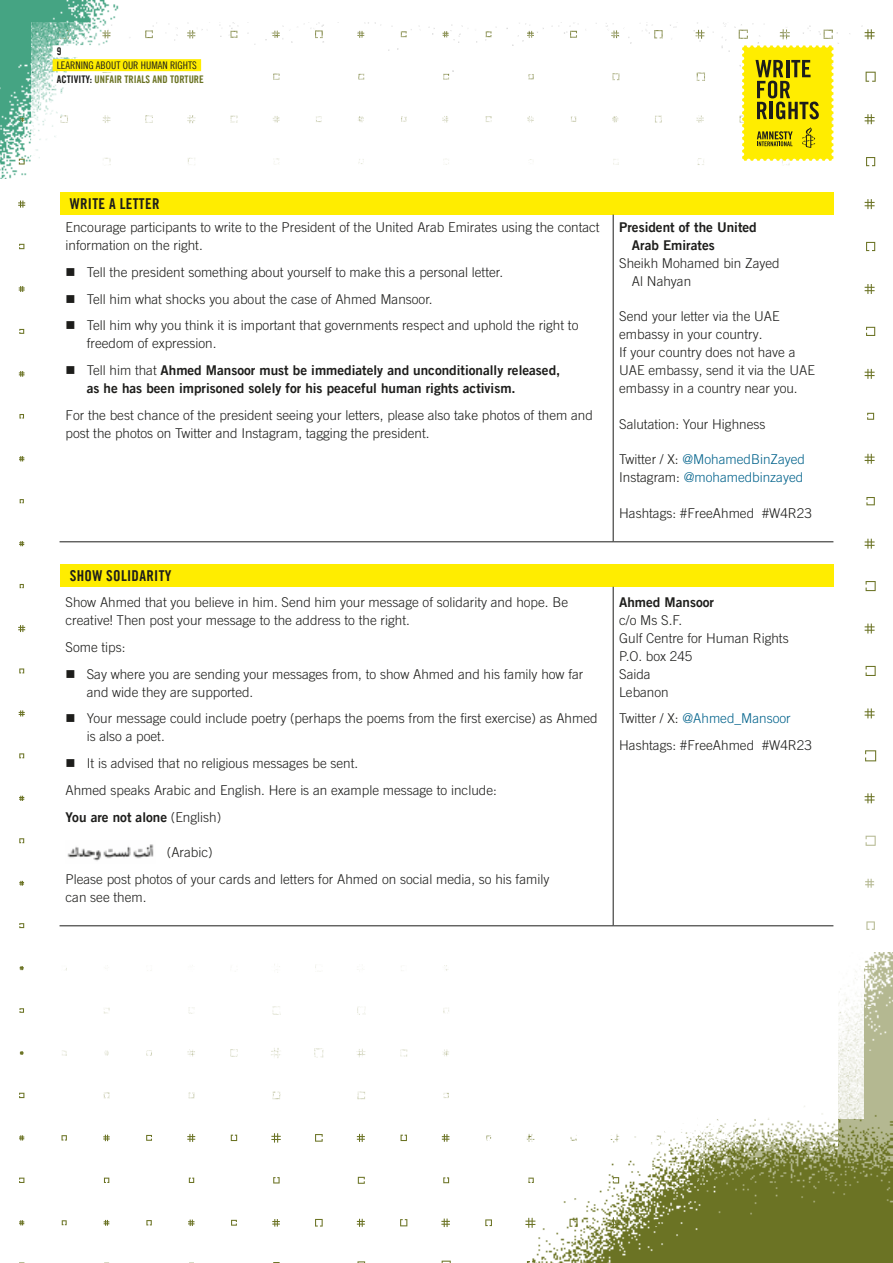
<style>
.page{position:relative;width:893px;height:1263px;background:#fff}
.page>*{position:absolute;margin:0;border:0;box-sizing:border-box;transform-origin:0 0}
.Act_Intro_Header{font:15px "Amnesty Trade Gothic Bd Cn 20";letter-spacing:.02em;color:#1d1d1b}
.body_text{font:300 13.5px/17.9px "Amnesty Trade Gothic";color:#1d1d1b}
.body_text-2{font:13.5px/17.9px "Amnesty Trade Gothic Bd 2";color:#1d1d1b}
.body_text-3{font:300 13.5px "Amnesty Trade Gothic";color:#00628b}
.t1{font:10.5px "Amnesty Trade Gothic Bd Cn 20";color:#6b7324}
.t2{font:10.5px "Amnesty Trade Gothic Cn 18";color:#1d1d1b}
.t3{font:10.5px "Amnesty Trade Gothic Bd Cn 20";color:#1d1d1b}
.s1{color:#1d1d1b}
.s2{font-family:"Amnesty Trade Gothic";font-weight:300}
</style>
<div class="page">
<img style="left:0;top:0;width:119px;height:178px">
<img style="left:32px;top:22px;width:831px;height:1078px">
<img style="left:480px;top:808px;width:413px;height:455px">
<img style="left:466px;top:916px;width:372px;height:288px">
<div style="left:60px;top:192px;width:773px;height:23px;background:#ffed00"></div>
<hr style="left:60px;top:541px;width:553px;height:1px;background:#1d1d1b">
<hr style="left:613px;top:541px;width:220px;height:1px;background:#1d1d1b">
<hr style="left:613px;top:215px;width:1px;height:326px;background:#1d1d1b">
<div style="left:60px;top:564px;width:773px;height:23px;background:#ffed00"></div>
<hr style="left:60px;top:925px;width:553px;height:1px;background:#1d1d1b">
<hr style="left:613px;top:925px;width:220px;height:1px;background:#1d1d1b">
<hr style="left:613px;top:587px;width:1px;height:338px;background:#1d1d1b">
<img style="left:66px;top:840px;width:90px;height:24px">
<svg style="left:739px;top:45px;width:94px;height:120px;background:#ddd01f"></svg>
<div style="left:53px;top:59px;width:148px;height:12px;background:#ffed00"></div>
<div style="left:53px;top:73px;width:155px;height:12px;background:#fff"></div>
<div style="left:53px;top:45px;width:40px;height:12px;background:#fff"></div>
<svg style="left:67px;top:268px;width:7px;height:8px"></svg>
<svg style="left:61px;top:286px;width:13px;height:17px"></svg>
<svg style="left:67px;top:321px;width:7px;height:8px"></svg>
<svg style="left:62px;top:366px;width:12px;height:10px"></svg>
<svg style="left:67px;top:670px;width:7px;height:8px"></svg>
<svg style="left:61px;top:710px;width:13px;height:12px"></svg>
<svg style="left:67px;top:759px;width:7px;height:8px"></svg>
<p class="t3" style="left:57px;top:45px;width:6px">9</p>
<p class="t2" style="left:57px;top:59px;width:141px">LEARNING ABOUT OUR HUMAN RIGHTS</p>
<p class="t1" style="left:57px;top:72px;width:148px"><span class="s1">ACTIVITY:</span> UNFAIR TRIALS AND TORTURE</p>
<p class="Act_Intro_Header" style="left:70px;top:194px;width:91px">WRITE A LETTER</p>
<p class="body_text" style="left:66px;top:218px;width:536px">Encourage participants to write to the President of the United Arab Emirates using the contact information on the right.</p>
<p class="body_text" style="left:87px;top:263px;width:418px">Tell the president something about yourself to make this a personal letter.</p>
<p class="body_text" style="left:87px;top:290px;width:347px">Tell him what shocks you about the case of Ahmed Mansoor.</p>
<p class="body_text" style="left:87px;top:316px;width:493px">Tell him why you think it is important that governments respect and uphold the right to freedom of expression.</p>
<p class="body_text-2" style="left:87px;top:361px;width:475px"><span class="s2">Tell him that</span> Ahmed Mansoor must be immediately and unconditionally released, as he has been imprisoned solely for his peaceful human rights activism.</p>
<p class="body_text" style="left:66px;top:406px;width:529px">For the best chance of the president seeing your letters, please also take photos of them and post the photos on Twitter and Instagram, tagging the president.</p>
<p class="Act_Intro_Header" style="left:70px;top:566px;width:103px">SHOW SOLIDARITY</p>
<p class="body_text" style="left:66px;top:593px;width:504px">Show Ahmed that you believe in him. Send him your message of solidarity and hope. Be creative! Then post your message to the address to the right.</p>
<p class="body_text" style="left:66px;top:638px;width:62px">Some tips:</p>
<p class="body_text" style="left:87px;top:665px;width:498px">Say where you are sending your messages from, to show Ahmed and his family how far and wide they are supported.</p>
<p class="body_text" style="left:87px;top:709px;width:512px">Your message could include poetry (perhaps the poems from the first exercise) as Ahmed is also a poet.</p>
<p class="body_text" style="left:87px;top:754px;width:273px">It is advised that no religious messages be sent.</p>
<p class="body_text" style="left:66px;top:781px;width:433px">Ahmed speaks Arabic and English. Here is an example message to include:</p>
<p class="body_text-2" style="left:66px;top:808px;width:157px">You are not alone <span class="s2">(English)</span></p>
<p class="body_text" style="left:167px;top:843px;width:47px">(Arabic)</p>
<p class="body_text" style="left:66px;top:870px;width:485px">Please post photos of your cards and letters for Ahmed on social media, so his family can see them.</p>
<p class="body_text-2" style="left:632px;top:218px;width:126px;text-indent:-13px">President of the United<br>Arab Emirates</p>
<p class="body_text" style="left:632px;top:254px;width:149px;text-indent:-13px">Sheikh Mohamed bin Zayed<br>Al Nahyan</p>
<p class="body_text" style="left:619px;top:308px;width:197px">Send your letter via the UAE embassy in your country.<br>If your country does not have a<br>UAE embassy, send it via the UAE embassy in a country near you.</p>
<p class="body_text" style="left:619px;top:415px;width:148px">Salutation: Your Highness</p>
<p class="body_text-3" style="left:619px;top:452px;width:187px"><span class="s1">Twitter / X:</span> @MohamedBinZayed</p>
<p class="body_text-3" style="left:619px;top:469px;width:186px"><span class="s1">Instagram:</span> @mohamedbinzayed</p>
<p class="body_text" style="left:619px;top:504px;width:194px">Hashtags: #FreeAhmed #W4R23</p>
<p class="body_text-2" style="left:619px;top:593px;width:96px">Ahmed Mansoor</p>
<p class="body_text" style="left:619px;top:611px;width:65px">c/o Ms S.F.</p>
<p class="body_text" style="left:619px;top:629px;width:171px">Gulf Centre for Human Rights</p>
<p class="body_text" style="left:619px;top:647px;width:75px">P.O. box 245</p>
<p class="body_text" style="left:619px;top:665px;width:33px">Saida</p>
<p class="body_text" style="left:619px;top:683px;width:51px">Lebanon</p>
<p class="body_text-3" style="left:619px;top:710px;width:173px"><span class="s1">Twitter / X:</span> @Ahmed_Mansoor</p>
<p class="body_text" style="left:619px;top:736px;width:194px">Hashtags: #FreeAhmed #W4R23</p>
</div>
